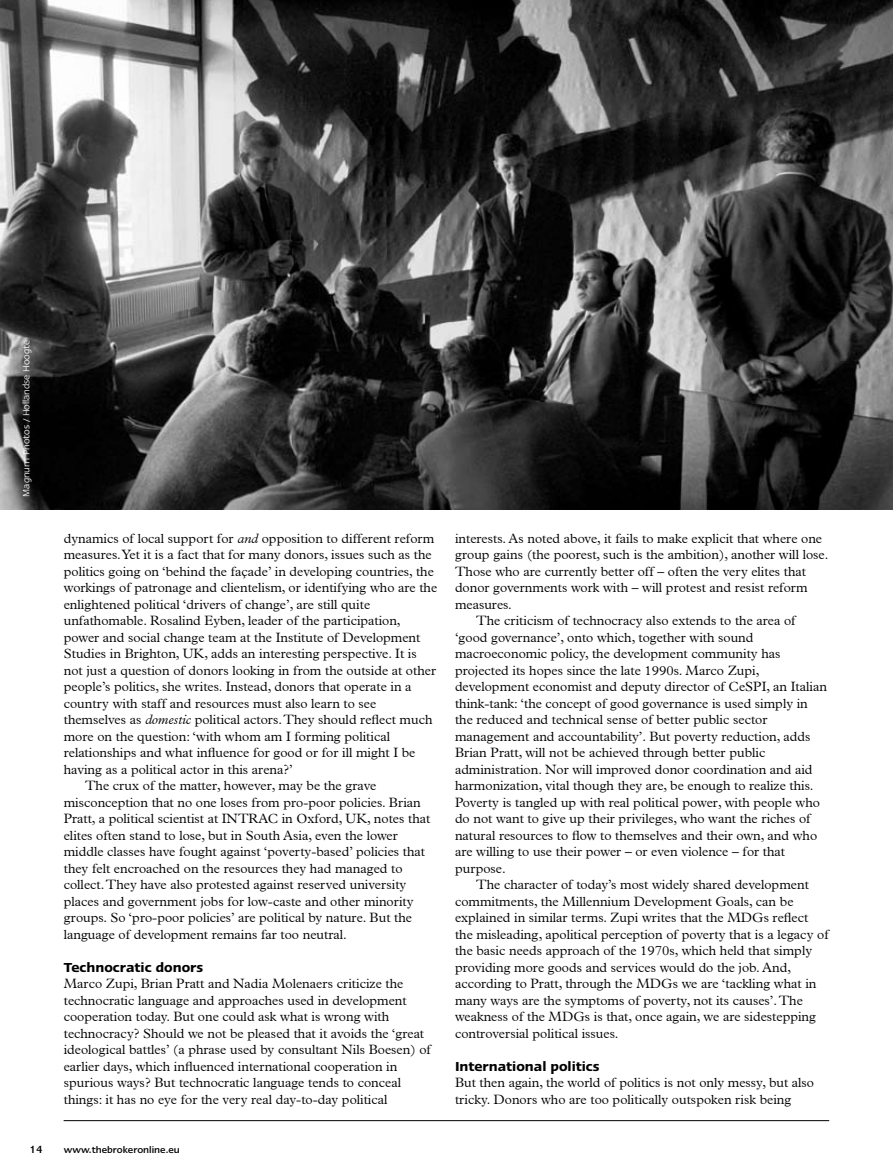
<style>
.page{position:relative;width:893px;height:1170px;background:#fff}
.page>*{position:absolute;margin:0;border:0;box-sizing:border-box;transform-origin:0 0}
.t1{font:600 15px "Linotype Ergo";color:#000}
.t2{font:300 13.5px/16.5px "Plantin";color:#000}
.t3{font:500 12px "Linotype Ergo";color:#000}
.t4{font:10.5px "Linotype Ergo";color:#fff}
.t5{font:500 10.5px "Linotype Ergo";color:#000}
.s1{font-style:italic}
</style>
<div class="page">
<hr style="left:64px;top:1120px;width:765px;height:1px;background:#000">
<img style="left:0;top:0;width:893px;height:509px">
<p class="t4" style="left:21px;top:496px;width:158px;rotate:-90deg">Magnum Photos / Hollandse Hoogte</p>
<p class="t2" style="left:64px;top:530px;width:372px">dynamics of local support for <span class="s1">and</span> opposition to different reform</p>
<p class="t2" style="left:64px;top:546px;width:369px">measures. Yet it is a fact that for many donors, issues such as the</p>
<p class="t2" style="left:64px;top:563px;width:372px">politics going on ‘behind the façade’ in developing countries, the</p>
<p class="t2" style="left:64px;top:579px;width:375px">workings of patronage and clientelism, or identifying who are the</p>
<p class="t2" style="left:64px;top:596px;width:308px">enlightened political ‘drivers of change’, are still quite</p>
<p class="t2" style="left:64px;top:612px;width:338px">unfathomable. Rosalind Eyben, leader of the participation,</p>
<p class="t2" style="left:64px;top:629px;width:358px">power and social change team at the Institute of Development</p>
<p class="t2" style="left:64px;top:645px;width:354px">Studies in Brighton, UK, adds an interesting perspective. It is</p>
<p class="t2" style="left:64px;top:662px;width:374px">not just a question of donors looking in from the outside at other</p>
<p class="t2" style="left:64px;top:678px;width:349px">people’s politics, she writes. Instead, donors that operate in a</p>
<p class="t2" style="left:64px;top:695px;width:314px">country with staff and resources must also learn to see</p>
<p class="t2" style="left:64px;top:711px;width:370px">themselves as <span class="s1">domestic</span> political actors. They should reflect much</p>
<p class="t2" style="left:64px;top:728px;width:328px">more on the question: ‘with whom am I forming political</p>
<p class="t2" style="left:64px;top:744px;width:353px">relationships and what influence for good or for ill might I be</p>
<p class="t2" style="left:64px;top:761px;width:231px">having as a political actor in this arena?’</p>
<p class="t2" style="left:85px;top:777px;width:293px">The crux of the matter, however, may be the grave</p>
<p class="t2" style="left:64px;top:794px;width:358px">misconception that no one loses from pro-poor policies. Brian</p>
<p class="t2" style="left:64px;top:810px;width:368px">Pratt, a political scientist at INTRAC in Oxford, UK, notes that</p>
<p class="t2" style="left:64px;top:827px;width:336px">elites often stand to lose, but in South Asia, even the lower</p>
<p class="t2" style="left:64px;top:843px;width:363px">middle classes have fought against ‘poverty-based’ policies that</p>
<p class="t2" style="left:64px;top:860px;width:340px">they felt encroached on the resources they had managed to</p>
<p class="t2" style="left:64px;top:876px;width:344px">collect. They have also protested against reserved university</p>
<p class="t2" style="left:64px;top:893px;width:351px">places and government jobs for low-caste and other minority</p>
<p class="t2" style="left:64px;top:909px;width:350px">groups. So ‘pro-poor policies’ are political by nature. But the</p>
<p class="t2" style="left:64px;top:926px;width:285px">language of development remains far too neutral.</p>
<p class="t1" style="left:64px;top:959px;width:141px">Technocratic donors</p>
<p class="t2" style="left:64px;top:975px;width:369px">Marco Zupi, Brian Pratt and Nadia Molenaers criticize the technocratic language and approaches used in development cooperation today. But one could ask what is wrong with technocracy? Should we not be pleased that it avoids the ‘great ideological battles’ (a phrase used by consultant Nils Boesen) of earlier days, which influenced international cooperation in spurious ways? But technocratic language tends to conceal things: it has no eye for the very real day-to-day political</p>
<p class="t3" style="left:30px;top:1143px;width:14px">14</p>
<p class="t5" style="left:64px;top:1144px;width:118px">www.thebrokeronline.eu</p>
<p class="t2" style="left:455px;top:530px;width:369px">interests. As noted above, it fails to make explicit that where one</p>
<p class="t2" style="left:455px;top:546px;width:375px">group gains (the poorest, such is the ambition), another will lose.</p>
<p class="t2" style="left:455px;top:563px;width:352px">Those who are currently better off – often the very elites that</p>
<p class="t2" style="left:455px;top:579px;width:354px">donor governments work with – will protest and resist reform</p>
<p class="t2" style="left:455px;top:596px;width:58px">measures.</p>
<p class="t2" style="left:476px;top:612px;width:321px">The criticism of technocracy also extends to the area of</p>
<p class="t2" style="left:455px;top:629px;width:300px">‘good governance’, onto which, together with sound</p>
<p class="t2" style="left:455px;top:645px;width:327px">macroeconomic policy, the development community has</p>
<p class="t2" style="left:455px;top:662px;width:306px">projected its hopes since the late 1990s. Marco Zupi,</p>
<p class="t2" style="left:455px;top:678px;width:373px">development economist and deputy director of CeSPI, an Italian</p>
<p class="t2" style="left:455px;top:695px;width:354px">think-tank: ‘the concept of good governance is used simply in</p>
<p class="t2" style="left:455px;top:711px;width:314px">the reduced and technical sense of better public sector</p>
<p class="t2" style="left:455px;top:728px;width:357px">management and accountability’. But poverty reduction, adds</p>
<p class="t2" style="left:455px;top:744px;width:312px">Brian Pratt, will not be achieved through better public</p>
<p class="t2" style="left:455px;top:761px;width:359px">administration. Nor will improved donor coordination and aid</p>
<p class="t2" style="left:455px;top:777px;width:360px">harmonization, vital though they are, be enough to realize this.</p>
<p class="t2" style="left:455px;top:794px;width:366px">Poverty is tangled up with real political power, with people who</p>
<p class="t2" style="left:455px;top:810px;width:357px">do not want to give up their privileges, who want the riches of</p>
<p class="t2" style="left:455px;top:827px;width:364px">natural resources to flow to themselves and their own, and who</p>
<p class="t2" style="left:455px;top:843px;width:331px">are willing to use their power – or even violence – for that</p>
<p class="t2" style="left:455px;top:860px;width:52px">purpose.</p>
<p class="t2" style="left:476px;top:876px;width:334px">The character of today’s most widely shared development</p>
<p class="t2" style="left:455px;top:893px;width:340px">commitments, the Millennium Development Goals, can be</p>
<p class="t2" style="left:455px;top:909px;width:355px">explained in similar terms. Zupi writes that the MDGs reflect</p>
<p class="t2" style="left:455px;top:926px;width:375px">the misleading, apolitical perception of poverty that is a legacy of</p>
<p class="t2" style="left:455px;top:942px;width:359px">the basic needs approach of the 1970s, which held that simply</p>
<p class="t2" style="left:455px;top:959px;width:337px">providing more goods and services would do the job. And,</p>
<p class="t2" style="left:455px;top:975px;width:363px">according to Pratt, through the MDGs we are ‘tackling what in</p>
<p class="t2" style="left:455px;top:992px;width:349px">many ways are the symptoms of poverty, not its causes’. The</p>
<p class="t2" style="left:455px;top:1008px;width:363px">weakness of the MDGs is that, once again, we are sidestepping</p>
<p class="t2" style="left:455px;top:1025px;width:165px">controversial political issues.</p>
<p class="t1" style="left:455px;top:1058px;width:146px">International politics</p>
<p class="t2" style="left:455px;top:1074px;width:361px">But then again, the world of politics is not only messy, but also tricky. Donors who are too politically outspoken risk being</p>
</div>
